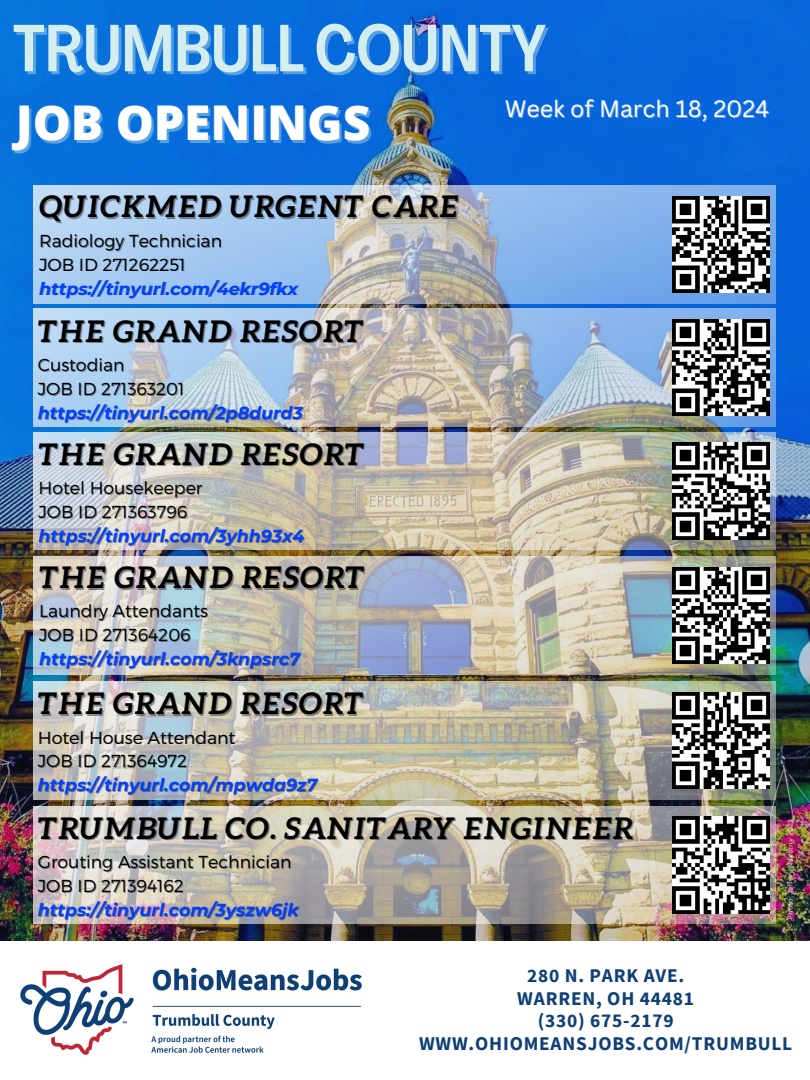
<style>
.page{position:relative;width:810px;height:1080px;background:#fff}
.page>*{position:absolute;margin:0;border:0;box-sizing:border-box;transform-origin:0 0}
.t1{font:500 65.56px "Agrandir Tight";color:#d4eef0}
.t2{font:800 47.94px "Open Sans";color:#fff}
.t3{font:italic 700 30px "Aleo";letter-spacing:.015em;color:#000}
.t4{font:23.12px "Canva Sans";color:#fff}
.t5{font:700 19.38px/22.5px "Source Sans Pro";letter-spacing:.04em;color:#0e3f75;text-align:center}
.t6{font:300 17.38px/23.9px "Montserrat";color:#000}
.t7{font:italic 700 17.38px "Montserrat";color:#0040ff}
.t8{font:700 7.12px "Canva Sans";color:#fff}
</style>
<div class="page">
<img style="left:0;top:0;width:810px;height:941px">
<img style="left:34px;top:185px;width:742px;height:118px">
<img style="left:34px;top:309px;width:742px;height:117px">
<img style="left:34px;top:432px;width:742px;height:118px">
<img style="left:34px;top:557px;width:742px;height:117px">
<img style="left:673px;top:196px;width:96px;height:96px">
<img style="left:673px;top:319px;width:96px;height:97px">
<img style="left:673px;top:443px;width:96px;height:96px">
<img style="left:20px;top:964px;width:342px;height:91px">
<img style="left:34px;top:681px;width:742px;height:118px">
<img style="left:673px;top:692px;width:96px;height:97px">
<img style="left:34px;top:806px;width:742px;height:118px">
<img style="left:673px;top:817px;width:96px;height:96px">
<img style="left:673px;top:567px;width:96px;height:97px">
<p class="t1" style="left:13px;top:22px;width:535px">TRUMBULL COUNTY</p>
<h3 class="t2" style="left:16px;top:89px;width:356px">JOB OPENINGS</h3>
<h6 class="t4" style="left:505px;top:92px;width:266px">Week of March 18, 2024</h6>
<p class="t3" style="left:39px;top:189px;width:421px">QUICKMED URGENT CARE</p>
<p class="t6" style="left:39px;top:228px;width:184px">Radiology Technician</p>
<h3 class="t6" style="left:39px;top:252px;width:148px">JOB ID 271262251</h3>
<h6 class="t7" style="left:39px;top:278px;width:260px">https://tinyurl.com/4ekr9fkx</h6>
<p class="t3" style="left:38px;top:314px;width:327px">THE GRAND RESORT</p>
<h3 class="t6" style="left:38px;top:352px;width:88px">Custodian</h3>
<h6 class="t6" style="left:38px;top:376px;width:148px">JOB ID 271363201</h6>
<p class="t7" style="left:38px;top:402px;width:266px">https://tinyurl.com/2p8durd3</p>
<p class="t3" style="left:39px;top:437px;width:327px">THE GRAND RESORT</p>
<h3 class="t6" style="left:39px;top:475px;width:165px">Hotel Housekeeper</h3>
<h6 class="t6" style="left:39px;top:499px;width:150px">JOB ID 271363796</h6>
<p class="t7" style="left:39px;top:525px;width:267px">https://tinyurl.com/3yhh93x4</p>
<h3 class="t3" style="left:39px;top:560px;width:327px">THE GRAND RESORT</h3>
<p class="t6" style="left:39px;top:599px;width:170px">Laundry Attendants<br>JOB ID 271364206</p>
<p class="t7" style="left:39px;top:648px;width:262px">https://tinyurl.com/3knpsrc7</p>
<p class="t3" style="left:38px;top:686px;width:327px">THE GRAND RESORT</p>
<p class="t6" style="left:38px;top:725px;width:199px">Hotel House Attendant</p>
<h5 class="t6" style="left:38px;top:748px;width:151px">JOB ID 271364972</h5>
<p class="t7" style="left:38px;top:775px;width:281px">https://tinyurl.com/mpwda9z7</p>
<h3 class="t3" style="left:38px;top:811px;width:597px">TRUMBULL CO. SANITARY ENGINEER</h3>
<p class="t6" style="left:38px;top:849px;width:255px">Grouting Assistant Technician<br>JOB ID 271394162</p>
<p class="t7" style="left:38px;top:899px;width:262px">https://tinyurl.com/3yszw6jk</p>
<p class="t8" style="left:785px;top:920px;width:101px;rotate:-90deg">Photo: Jeffery Novotny 2021</p>
<p class="t5" style="left:419px;top:964px;width:375px">280 N. PARK AVE.<br>WARREN, OH 44481<br>(330) 675-2179<br>WWW.OHIOMEANSJOBS.COM/TRUMBULL</p>
</div>
